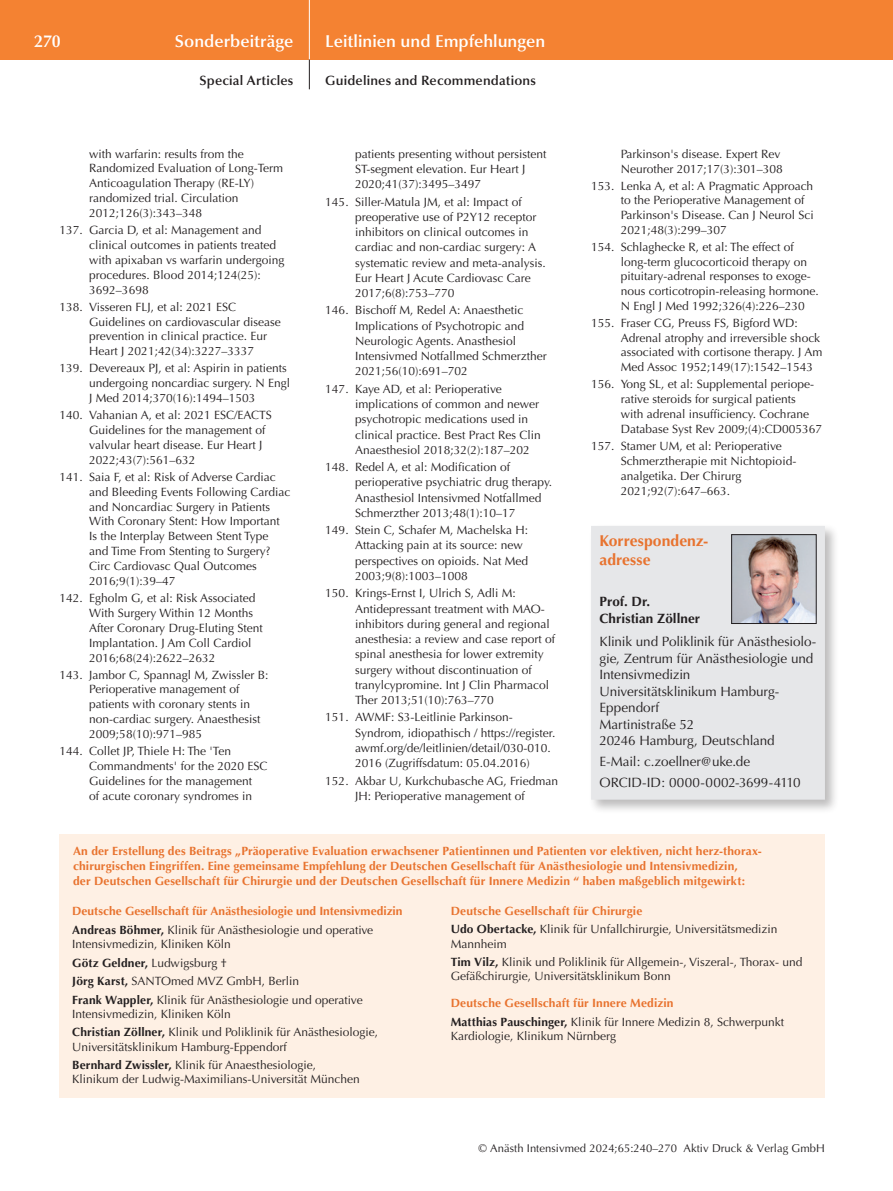
<style>
.page{position:relative;width:893px;height:1191px;background:#fff}
.page>*{position:absolute;margin:0;border:0;box-sizing:border-box;transform-origin:0 0}
.t1{font:600 17.25px "Optima";color:#fff}
.t2{font:700 15.75px/19.5px "Optima";color:#e8732f}
.t3{font:13.5px/16.5px "Optima";letter-spacing:-.01em;color:#231f20}
.t4{font:600 13.5px "Optima";letter-spacing:.01em;color:#231f20}
.t5{font:700 13.5px/17.2px "Optima";letter-spacing:.005em;color:#231f20}
.t6{font:12px/14.9px "Optima";color:#231f20}
.t7{font:700 12px/18.5px "Optima";letter-spacing:.01em;color:#e8732f}
.t8{font:11.25px "Optima";letter-spacing:.005em;color:#231f20}
.s1{color:#231f20}
.s2{font-weight:400;color:#231f20}
.s3{font-weight:700}
.s4{font-weight:700;color:#e8732f}
</style>
<div class="page">
<div style="left:0;top:0;width:893px;height:60px;background:#f48232"></div>
<hr style="left:309px;top:0;width:1px;height:60px;background:#fff">
<svg style="left:309px;top:60px;width:1px;height:29px"></svg>
<div style="left:589px;top:523px;width:250px;height:291px;background:#231f20;opacity:.3"></div>
<div style="left:591px;top:526px;width:234px;height:273px;background:#e6e7e9"></div>
<img style="left:733px;top:536px;width:81px;height:86px">
<div style="left:731px;top:534px;width:85px;height:90px;border:1px solid #231f20"></div>
<div style="left:60px;top:833px;width:765px;height:264px;background:#fef0e4"></div>
<h1 class="t1" style="left:34px;top:31px;width:28px">270</h1>
<h1 class="t1" style="left:175px;top:31px;width:120px">Sonderbeiträge</h1>
<p class="t4" style="left:199px;top:73px;width:95px">Special Articles</p>
<p class="t6" style="left:89px;top:146px;width:195px">with warfarin: results from the<br>Randomized Evaluation of Long-Term<br>Anticoagulation Therapy (RE-LY) randomized trial. Circulation<br>2012;126(3):343–348</p>
<p class="t6" style="left:89px;top:223px;width:197px;text-indent:-30px">137. Garcia D, et al: Management and clinical outcomes in patients treated with apixaban vs warfarin undergoing procedures. Blood 2014;124(25):<br>3692–3698</p>
<p class="t6" style="left:89px;top:299px;width:193px;text-indent:-30px">138. Visseren FLJ, et al: 2021 ESC Guidelines on cardiovascular disease prevention in clinical practice. Eur Heart J 2021;42(34):3227–3337</p>
<p class="t6" style="left:89px;top:361px;width:202px;text-indent:-30px">139. Devereaux PJ, et al: Aspirin in patients undergoing noncardiac surgery. N Engl<br>J Med 2014;370(16):1494–1503</p>
<p class="t6" style="left:89px;top:408px;width:184px;text-indent:-30px">140. Vahanian A, et al: 2021 ESC/EACTS<br>Guidelines for the management of valvular heart disease. Eur Heart J<br>2022;43(7):561–632</p>
<p class="t6" style="left:89px;top:469px;width:203px;text-indent:-30px">141. Saia F, et al: Risk of Adverse Cardiac and Bleeding Events Following Cardiac and Noncardiac Surgery in Patients With Coronary Stent: How Important Is the Interplay Between Stent Type and Time From Stenting to Surgery?<br>Circ Cardiovasc Qual Outcomes 2016;9(1):39–47</p>
<p class="t6" style="left:89px;top:590px;width:175px;text-indent:-30px">142. Egholm G, et al: Risk Associated<br>With Surgery Within 12 Months<br>After Coronary Drug-Eluting Stent<br>Implantation. J Am Coll Cardiol<br>2016;68(24):2622–2632</p>
<p class="t6" style="left:89px;top:667px;width:181px;text-indent:-30px">143. Jambor C, Spannagl M, Zwissler B:<br>Perioperative management of patients with coronary stents in non-cardiac surgery. Anaesthesist<br>2009;58(10):971–985</p>
<p class="t6" style="left:89px;top:744px;width:180px;text-indent:-30px">144. Collet JP, Thiele H: The 'Ten<br>Commandments' for the 2020 ESC<br>Guidelines for the management<br>of acute coronary syndromes in</p>
<h1 class="t1" style="left:325px;top:31px;width:222px">Leitlinien und Empfehlungen</h1>
<p class="t4" style="left:325px;top:73px;width:212px">Guidelines and Recommendations</p>
<p class="t6" style="left:355px;top:146px;width:193px;line-height:15.3px">patients presenting without persistent<br>ST-segment elevation. Eur Heart J<br>2020;41(37):3495–3497</p>
<p class="t6" style="left:355px;top:194px;width:192px;line-height:15.3px;text-indent:-30px">145. Siller-Matula JM, et al: Impact of preoperative use of P2Y12 receptor inhibitors on clinical outcomes in cardiac and non-cardiac surgery: A systematic review and meta-analysis.<br>Eur Heart J Acute Cardiovasc Care 2017;6(8):753–770</p>
<p class="t6" style="left:355px;top:303px;width:193px;line-height:15.3px;text-indent:-30px">146. Bischoff M, Redel A: Anaesthetic Implications of Psychotropic and Neurologic Agents. Anasthesiol Intensivmed Notfallmed Schmerzther 2021;56(10):691–702</p>
<p class="t6" style="left:355px;top:381px;width:187px;line-height:15.3px;text-indent:-30px">147. Kaye AD, et al: Perioperative implications of common and newer psychotropic medications used in clinical practice. Best Pract Res Clin Anaesthesiol 2018;32(2):187–202</p>
<p class="t6" style="left:355px;top:459px;width:199px;line-height:15.3px;text-indent:-30px">148. Redel A, et al: Modification of perioperative psychiatric drug therapy.<br>Anasthesiol Intensivmed Notfallmed Schmerzther 2013;48(1):10–17</p>
<p class="t6" style="left:355px;top:523px;width:175px;line-height:15.3px;text-indent:-30px">149. Stein C, Schafer M, Machelska H:<br>Attacking pain at its source: new perspectives on opioids. Nat Med<br>2003;9(8):1003–1008</p>
<p class="t6" style="left:355px;top:586px;width:202px;line-height:15.3px;text-indent:-30px">150. Krings-Ernst I, Ulrich S, Adli M:<br>Antidepressant treatment with MAO&shy;inhibitors during general and regional anesthesia: a review and case report of spinal anesthesia for lower extremity surgery without discontinuation of tranylcypromine. Int J Clin Pharmacol Ther 2013;51(10):763–770</p>
<p class="t6" style="left:355px;top:710px;width:202px;line-height:15.3px;text-indent:-30px">151. AWMF: S3-Leitlinie Parkinson-Syndrom, idiopathisch / https://register. awmf.org/de/leitlinien/detail/030-010.<br>2016 (Zugriffsdatum: 05.04.2016)</p>
<p class="t6" style="left:325px;top:773px;width:234px;line-height:15.3px;text-align:center">152. Akbar U, Kurkchubasche AG, Friedman<br>JH: Perioperative management of</p>
<p class="t6" style="left:621px;top:146px;width:164px">Parkinson's disease. Expert Rev<br>Neurother 2017;17(3):301–308</p>
<p class="t6" style="left:621px;top:178px;width:194px;text-indent:-30px">153. Lenka A, et al: A Pragmatic Approach to the Perioperative Management of Parkinson's Disease. Can J Neurol Sci 2021;48(3):299–307</p>
<p class="t6" style="left:621px;top:239px;width:200px;text-indent:-30px">154. Schlaghecke R, et al: The effect of long-term glucocorticoid therapy on pituitary-adrenal responses to exoge&shy;nous corticotropin-releasing hormone.<br>N Engl J Med 1992;326(4):226–230</p>
<p class="t6" style="left:621px;top:315px;width:203px;text-indent:-30px">155. Fraser CG, Preuss FS, Bigford WD:<br>Adrenal atrophy and irreversible shock associated with cortisone therapy. J Am Med Assoc 1952;149(17):1542–1543</p>
<p class="t6" style="left:621px;top:377px;width:203px;text-indent:-30px">156. Yong SL, et al: Supplemental periope&shy;rative steroids for surgical patients<br>with adrenal insufficiency. Cochrane Database Syst Rev 2009;(4):CD005367</p>
<p class="t6" style="left:621px;top:439px;width:177px;text-indent:-30px">157. Stamer UM, et al: Perioperative<br>Schmerztherapie mit Nichtopioid&shy;analgetika. Der Chirurg<br>2021;92(7):647–663.</p>
<h2 class="t2" style="left:600px;top:531px;width:110px">Korrespondenz&shy;adresse</h2>
<p class="t5" style="left:600px;top:593px;width:102px">Prof. Dr.<br>Christian Zöllner</p>
<p class="t3" style="left:600px;top:633px;width:218px">Klinik und Poliklinik für Anästhesiolo&shy;gie, Zentrum für Anästhesiologie und<br>Intensivmedizin<br>Universitätsklinikum Hamburg-<br>Eppendorf<br>Martinistraße 52<br>20246 Hamburg, Deutschland</p>
<p class="t3" style="left:600px;top:751px;width:203px;line-height:20.7px">E-Mail: c.zoellner@uke.de<br>ORCID-ID: 0000-0002-3699-4110</p>
<p class="t7" style="left:73px;top:843px;width:690px;line-height:15px">An der Erstellung des Beitrags „Präoperative Evaluation erwachsener Patientinnen und Patienten vor elektiven, nicht herz-thorax&shy;chirurgischen Eingriffen. Eine gemeinsame Empfehlung der Deutschen Gesellschaft für Anästhesiologie und Intensivmedizin,<br>der Deutschen Gesellschaft für Chirurgie und der Deutschen Gesellschaft für Innere Medizin “ haben maßgeblich mitgewirkt:</p>
<p class="t7" style="left:72px;top:902px;width:332px">Deutsche Gesellschaft für Anästhesiologie und Intensivmedizin<br><span class="s1">Andreas Böhmer,</span> <span class="s2">Klinik für Anästhesiologie und operative</span></p>
<p class="t6" style="left:72px;top:935px;width:292px;line-height:18.5px">Intensivmedizin, Kliniken Köln<br><span class="s3">Götz Geldner,</span> Ludwigsburg †<br><span class="s3">Jörg Karst,</span> SANTOmed MVZ GmbH, Berlin<br><span class="s3">Frank Wappler,</span> Klinik für Anästhesiologie und operative</p>
<p class="t6" style="left:72px;top:1004px;width:307px;line-height:18.5px">Intensivmedizin, Kliniken Köln<br><span class="s3">Christian Zöllner,</span> Klinik und Poliklinik für Anästhesiologie,</p>
<p class="t6" style="left:72px;top:1037px;width:245px;line-height:18.5px">Universitätsklinikum Hamburg-Eppendorf<br><span class="s3">Bernhard Zwissler,</span> Klinik für Anaesthesiologie,</p>
<p class="t6" style="left:72px;top:1072px;width:289px">Klinikum der Ludwig-Maximilians-Universität München</p>
<p class="t6" style="left:451px;top:901px;width:328px;line-height:18.5px"><span class="s4">Deutsche Gesellschaft für Chirurgie<br></span><span class="s3">Udo Obertacke,</span> Klinik für Unfallchirurgie, Universitätsmedizin</p>
<p class="t6" style="left:451px;top:934px;width:353px;line-height:18.5px">Mannheim<br><span class="s3">Tim Vilz,</span> Klinik und Poliklinik für Allgemein-, Viszeral-, Thorax- und</p>
<p class="t6" style="left:451px;top:969px;width:222px">Gefäßchirurgie, Universitätsklinikum Bonn</p>
<p class="t7" style="left:451px;top:994px;width:335px">Deutsche Gesellschaft für Innere Medizin<br><span class="s1">Matthias Pauschinger,</span> <span class="s2">Klinik für Innere Medizin 8, Schwerpunkt</span></p>
<p class="t6" style="left:451px;top:1028px;width:167px">Kardiologie, Klinikum Nürnberg</p>
<p class="t8" style="left:478px;top:1142px;width:348px">© Anästh Intensivmed 2024;65:240–270 Aktiv Druck &amp; Verlag GmbH</p>
</div>
